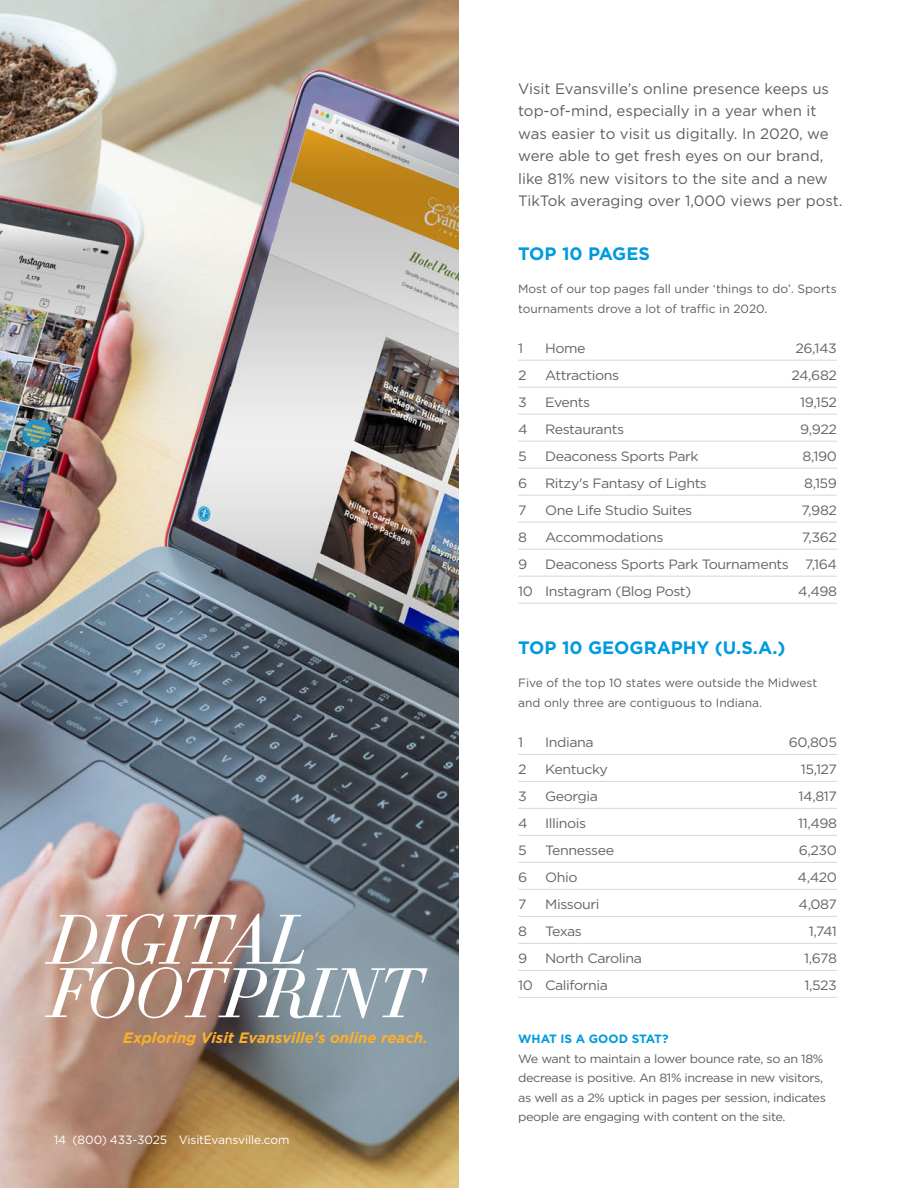
<style>
.page{position:relative;width:918px;height:1188px;background:#fff}
.page>*{position:absolute;margin:0;border:0;box-sizing:border-box;transform-origin:0 0}
.t1{font:italic 300 69px/53.6px "Didot HTF 06";letter-spacing:-.01em;color:#fff}
.t2{font:700 18px "Gotham";color:#009bde}
.t3{font:15px/22.5px "Gotham";color:#5d5e60}
.t4{font:italic 700 15px "Gotham";color:#fcb028}
.t5{font:13.5px "Gotham";letter-spacing:-.03em;color:#63656a;scale:1.05 1}
.t6{font:12px/19.5px "Gotham";letter-spacing:-.03em;color:#5d5e60;scale:1.05 1}
.t7{font:12px/19.5px "Gotham";color:#5d5e60}
.Attraction_Descripti{font:12px "Gotham";letter-spacing:-.01em;color:#fff}
.t8{font:700 12px "Gotham";color:#009bde}
.Contact_Info__Websit{font:12px "Gotham";color:#fff}
</style>
<div class="page">
<img style="left:0;top:0;width:459px;height:1188px">
<hr style="left:518px;top:360px;width:319px;height:1px;background:#d5d7de">
<hr style="left:518px;top:387px;width:319px;height:1px;background:#d5d7de">
<hr style="left:518px;top:414px;width:319px;height:1px;background:#d5d7de">
<hr style="left:518px;top:441px;width:319px;height:1px;background:#d5d7de">
<hr style="left:518px;top:468px;width:319px;height:1px;background:#d5d7de">
<hr style="left:518px;top:495px;width:319px;height:1px;background:#d5d7de">
<hr style="left:518px;top:522px;width:319px;height:1px;background:#d5d7de">
<hr style="left:518px;top:549px;width:319px;height:1px;background:#d5d7de">
<hr style="left:518px;top:576px;width:319px;height:1px;background:#d5d7de">
<hr style="left:518px;top:603px;width:319px;height:1px;background:#d5d7de">
<hr style="left:518px;top:754px;width:319px;height:1px;background:#d5d7de">
<hr style="left:518px;top:781px;width:319px;height:1px;background:#d5d7de">
<hr style="left:518px;top:808px;width:319px;height:1px;background:#d5d7de">
<hr style="left:518px;top:835px;width:319px;height:1px;background:#d5d7de">
<hr style="left:518px;top:862px;width:319px;height:1px;background:#d5d7de">
<hr style="left:518px;top:889px;width:319px;height:1px;background:#d5d7de">
<hr style="left:518px;top:916px;width:319px;height:1px;background:#d5d7de">
<hr style="left:518px;top:943px;width:319px;height:1px;background:#d5d7de">
<hr style="left:518px;top:970px;width:319px;height:1px;background:#d5d7de">
<hr style="left:518px;top:997px;width:319px;height:1px;background:#d5d7de">
<p class="t1" style="left:49px;top:916px;width:373px">DIGITAL<br>FOOTPRINT</p>
<p class="t4" style="left:123px;top:1027px;width:306px">Exploring Visit Evansville's online reach.</p>
<p class="Contact_Info__Websit" style="left:54px;top:1133px;width:14px">14</p>
<p class="Attraction_Descripti" style="left:73px;top:1133px;width:219px">(800) 433-3025 VisitEvansville.com</p>
<p class="t3" style="left:518px;top:77px;width:326px">Visit Evansville’s online presence keeps us top-of-mind, especially in a year when it was easier to visit us digitally. In 2020, we were able to get fresh eyes on our brand, like 81% new visitors to the site and a new TikTok averaging over 1,000 views per post.</p>
<p class="t2" style="left:518px;top:242px;width:133px">TOP 10 PAGES</p>
<p class="t7" style="left:518px;top:279px;width:320px">Most of our top pages fall under ‘things to do’. Sports tournaments drove a lot of traffic in 2020.</p>
<p class="t5" style="left:518px;top:341px;width:6px">1</p>
<p class="t5" style="left:545px;top:341px;width:40px">Home</p>
<p class="t5" style="left:795px;top:341px;width:41px">26,143</p>
<p class="t5" style="left:518px;top:368px;width:10px">2</p>
<p class="t5" style="left:545px;top:368px;width:72px">Attractions</p>
<p class="t5" style="left:791px;top:368px;width:45px">24,682</p>
<p class="t5" style="left:518px;top:395px;width:10px">3</p>
<p class="t5" style="left:545px;top:395px;width:44px">Events</p>
<p class="t5" style="left:800px;top:395px;width:37px">19,152</p>
<p class="t5" style="left:518px;top:422px;width:11px">4</p>
<p class="t5" style="left:545px;top:422px;width:77px">Restaurants</p>
<p class="t5" style="left:800px;top:422px;width:37px">9,922</p>
<p class="t5" style="left:518px;top:449px;width:10px">5</p>
<p class="t5" style="left:545px;top:449px;width:148px">Deaconess Sports Park</p>
<p class="t5" style="left:803px;top:449px;width:34px">8,190</p>
<p class="t5" style="left:518px;top:476px;width:10px">6</p>
<p class="t5" style="left:545px;top:476px;width:156px">Ritzy's Fantasy of Lights</p>
<p class="t5" style="left:804px;top:476px;width:33px">8,159</p>
<p class="t5" style="left:518px;top:503px;width:10px">7</p>
<p class="t5" style="left:545px;top:503px;width:142px">One Life Studio Suites</p>
<p class="t5" style="left:802px;top:503px;width:35px">7,982</p>
<p class="t5" style="left:518px;top:530px;width:10px">8</p>
<p class="t5" style="left:545px;top:530px;width:114px">Accommodations</p>
<p class="t5" style="left:802px;top:530px;width:35px">7,362</p>
<p class="t5" style="left:518px;top:557px;width:10px">9</p>
<p class="t5" style="left:545px;top:557px;width:279px">Deaconess Sports Park Tournaments 7,164</p>
<p class="t5" style="left:518px;top:584px;width:167px">10 Instagram (Blog Post)</p>
<p class="t5" style="left:798px;top:584px;width:38px">4,498</p>
<p class="t2" style="left:518px;top:636px;width:269px">TOP 10 GEOGRAPHY (U.S.A.)</p>
<p class="t7" style="left:518px;top:673px;width:301px">Five of the top 10 states were outside the Midwest and only three are contiguous to Indiana.</p>
<p class="t5" style="left:518px;top:735px;width:6px">1</p>
<p class="t5" style="left:545px;top:735px;width:48px">Indiana</p>
<p class="t5" style="left:789px;top:735px;width:47px">60,805</p>
<p class="t5" style="left:518px;top:762px;width:10px">2</p>
<p class="t5" style="left:545px;top:762px;width:61px">Kentucky</p>
<p class="t5" style="left:801px;top:762px;width:36px">15,127</p>
<p class="t5" style="left:518px;top:789px;width:10px">3</p>
<p class="t5" style="left:545px;top:789px;width:52px">Georgia</p>
<p class="t5" style="left:799px;top:789px;width:38px">14,817</p>
<p class="t5" style="left:518px;top:816px;width:11px">4</p>
<p class="t5" style="left:545px;top:816px;width:41px">Illinois</p>
<p class="t5" style="left:798px;top:816px;width:39px">11,498</p>
<p class="t5" style="left:518px;top:843px;width:10px">5</p>
<p class="t5" style="left:545px;top:843px;width:67px">Tennessee</p>
<p class="t5" style="left:799px;top:843px;width:38px">6,230</p>
<p class="t5" style="left:518px;top:870px;width:10px">6</p>
<p class="t5" style="left:545px;top:870px;width:32px">Ohio</p>
<p class="t5" style="left:798px;top:870px;width:39px">4,420</p>
<p class="t5" style="left:518px;top:897px;width:10px">7</p>
<p class="t5" style="left:545px;top:897px;width:53px">Missouri</p>
<p class="t5" style="left:799px;top:897px;width:38px">4,087</p>
<p class="t5" style="left:518px;top:924px;width:10px">8</p>
<p class="t5" style="left:545px;top:924px;width:37px">Texas</p>
<p class="t5" style="left:809px;top:924px;width:28px">1,741</p>
<p class="t5" style="left:518px;top:951px;width:10px">9</p>
<p class="t5" style="left:545px;top:951px;width:94px">North Carolina</p>
<p class="t5" style="left:804px;top:951px;width:33px">1,678</p>
<p class="t5" style="left:518px;top:978px;width:87px">10 California</p>
<p class="t5" style="left:804px;top:978px;width:33px">1,523</p>
<p class="t8" style="left:518px;top:1031px;width:152px">WHAT IS A GOOD STAT?</p>
<p class="t6" style="left:518px;top:1049px;width:295px">We want to maintain a lower bounce rate, so an 18% decrease is positive. An 81% increase in new visitors, as well as a 2% uptick in pages per session, indicates people are engaging with content on the site.</p>
</div>
